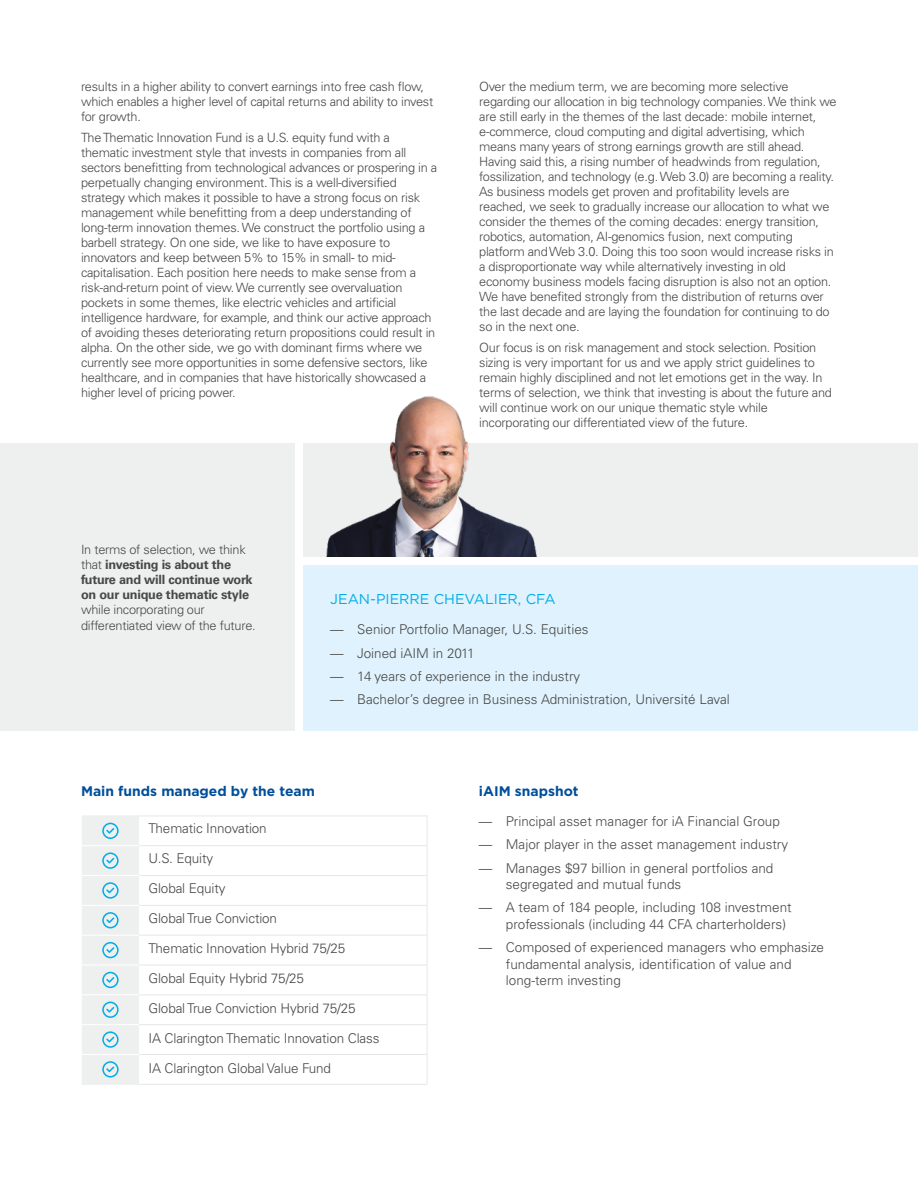
<style>
.page{position:relative;width:918px;height:1188px;background:#fff}
.page>*{position:absolute;margin:0;border:0;box-sizing:border-box;transform-origin:0 0}
.t1{font:14.25px "Gotham";color:#00ade9}
.t2{font:700 13.8px "Gotham";color:#004f9a}
.L{font:300 13.5px/16.5px "Univers LT Pro 45";color:#474847}
.t3{font:300 12.75px/15px "Univers LT Pro 45";letter-spacing:-.02em;color:#474847}
.t4{font:700 12.75px/15px "Univers LT Pro 65";letter-spacing:-.02em;color:#474847}
.s1{font-family:"Univers LT Pro 45";font-weight:300}
</style>
<div class="page">
<svg style="left:139px;top:846px;width:288px;height:238px"></svg>
<hr style="left:139px;top:845px;width:288px;height:1px;background:#e6e7e7">
<hr style="left:139px;top:875px;width:288px;height:1px;background:#e6e7e7">
<hr style="left:139px;top:905px;width:288px;height:1px;background:#e6e7e7">
<hr style="left:139px;top:935px;width:288px;height:1px;background:#e6e7e7">
<hr style="left:139px;top:965px;width:288px;height:1px;background:#e6e7e7">
<hr style="left:139px;top:995px;width:288px;height:1px;background:#e6e7e7">
<hr style="left:139px;top:1024px;width:288px;height:1px;background:#e6e7e7">
<hr style="left:139px;top:1054px;width:288px;height:1px;background:#e6e7e7">
<hr style="left:139px;top:1084px;width:288px;height:1px;background:#e6e7e7">
<hr style="left:139px;top:816px;width:288px;height:1px;background:#e6e7e7">
<svg style="left:427px;top:816px;width:1px;height:149px"></svg>
<hr style="left:427px;top:965px;width:1px;height:30px;background:#e6e7e7">
<svg style="left:427px;top:995px;width:1px;height:89px"></svg>
<hr style="left:82px;top:1084px;width:57px;height:1px;background:#eeefef">
<svg style="left:82px;top:816px;width:57px;height:268px"></svg>
<div style="left:303px;top:444px;width:615px;height:113px;background:#eeefef"></div>
<div style="left:0;top:444px;width:295px;height:287px;background:#eeefef"></div>
<div style="left:303px;top:566px;width:615px;height:165px;background:#e0f2fd"></div>
<img style="left:305px;top:396px;width:240px;height:161px">
<p class="t3" style="left:81px;top:79px;width:354px">results in a higher ability to convert earnings into free cash flow, which enables a higher level of capital returns and ability to invest for growth.</p>
<p class="t3" style="left:81px;top:130px;width:358px">The Thematic Innovation Fund is a U.S. equity fund with a thematic investment style that invests in companies from all sectors benefitting from technological advances or prospering in a perpetually changing environment. This is a well-diversified strategy which makes it possible to have a strong focus on risk management while benefitting from a deep understanding of long-term innovation themes. We construct the portfolio using a barbell strategy. On one side, we like to have exposure to innovators and keep between 5% to 15% in small- to mid&shy;capitalisation. Each position here needs to make sense from a risk-and-return point of view. We currently see overvaluation pockets in some themes, like electric vehicles and artificial intelligence hardware, for example, and think our active approach of avoiding theses deteriorating return propositions could result in alpha. On the other side, we go with dominant firms where we currently see more opportunities in some defensive sectors, like healthcare, and in companies that have historically showcased a higher level of pricing power.</p>
<p class="t3" style="left:479px;top:79px;width:359px">Over the medium term, we are becoming more selective regarding our allocation in big technology companies. We think we are still early in the themes of the last decade: mobile internet, e-commerce, cloud computing and digital advertising, which means many years of strong earnings growth are still ahead.<br>Having said this, a rising number of headwinds from regulation, fossilization, and technology (e.g. Web 3.0) are becoming a reality.<br>As business models get proven and profitability levels are reached, we seek to gradually increase our allocation to what we consider the themes of the coming decades: energy transition, robotics, automation, AI-genomics fusion, next computing platform and Web 3.0. Doing this too soon would increase risks in a disproportionate way while alternatively investing in old economy business models facing disruption is also not an option.<br>We have benefited strongly from the distribution of returns over the last decade and are laying the foundation for continuing to do so in the next one.</p>
<p class="t3" style="left:479px;top:340px;width:354px">Our focus is on risk management and stock selection. Position sizing is very important for us and we apply strict guidelines to remain highly disciplined and not let emotions get in the way. In terms of selection, we think that investing is about the future and will continue work on our unique thematic style while incorporating our differentiated view of the future.</p>
<p class="t3" style="left:81px;top:541px;width:166px">In terms of selection, we think</p>
<p class="t4" style="left:81px;top:556px;width:173px"><span class="s1">that</span> investing is about the future and will continue work on our unique thematic style</p>
<p class="t3" style="left:81px;top:601px;width:176px;line-height:16.5px">while incorporating our differentiated view of the future.</p>
<p class="t1" style="left:330px;top:590px;width:227px">JEAN-PIERRE CHEVALIER, CFA</p>
<p class="L" style="left:330px;top:621px;width:260px">— Senior Portfolio Manager, U.S. Equities</p>
<p class="L" style="left:330px;top:644px;width:146px">— Joined iAIM in 2011</p>
<p class="L" style="left:330px;top:667px;width:252px">— 14 years of experience in the industry</p>
<p class="L" style="left:330px;top:691px;width:401px">— Bachelor’s degree in Business Administration, Université Laval</p>
<h3 class="t2" style="left:81px;top:782px;width:236px">Main funds managed by the team</h3>
<p class="L" style="left:148px;top:819px;width:120px">Thematic Innovation</p>
<p class="L" style="left:148px;top:849px;width:66px">U.S. Equity</p>
<p class="L" style="left:148px;top:879px;width:79px">Global Equity</p>
<p class="L" style="left:148px;top:909px;width:130px">Global True Conviction</p>
<p class="L" style="left:148px;top:939px;width:198px">Thematic Innovation Hybrid 75/25</p>
<p class="L" style="left:148px;top:969px;width:157px">Global Equity Hybrid 75/25</p>
<p class="L" style="left:148px;top:999px;width:209px">Global True Conviction Hybrid 75/25</p>
<p class="L" style="left:148px;top:1029px;width:233px">IA Clarington Thematic Innovation Class</p>
<p class="L" style="left:148px;top:1059px;width:184px">IA Clarington Global Value Fund</p>
<h3 class="t2" style="left:479px;top:782px;width:101px">iAIM snapshot</h3>
<p class="L" style="left:479px;top:813px;width:303px">— Principal asset manager for iA Financial Group</p>
<p class="L" style="left:479px;top:836px;width:311px">— Major player in the asset management industry</p>
<p class="L" style="left:506px;top:859px;width:269px;text-indent:-27px">— Manages $97 billion in general portfolios and segregated and mutual funds</p>
<p class="L" style="left:506px;top:899px;width:287px;text-indent:-27px">— A team of 184 people, including 108 investment professionals (including 44 CFA charterholders)</p>
<p class="L" style="left:506px;top:939px;width:320px;text-indent:-27px">— Composed of experienced managers who emphasize fundamental analysis, identification of value and long-term investing</p>
</div>
